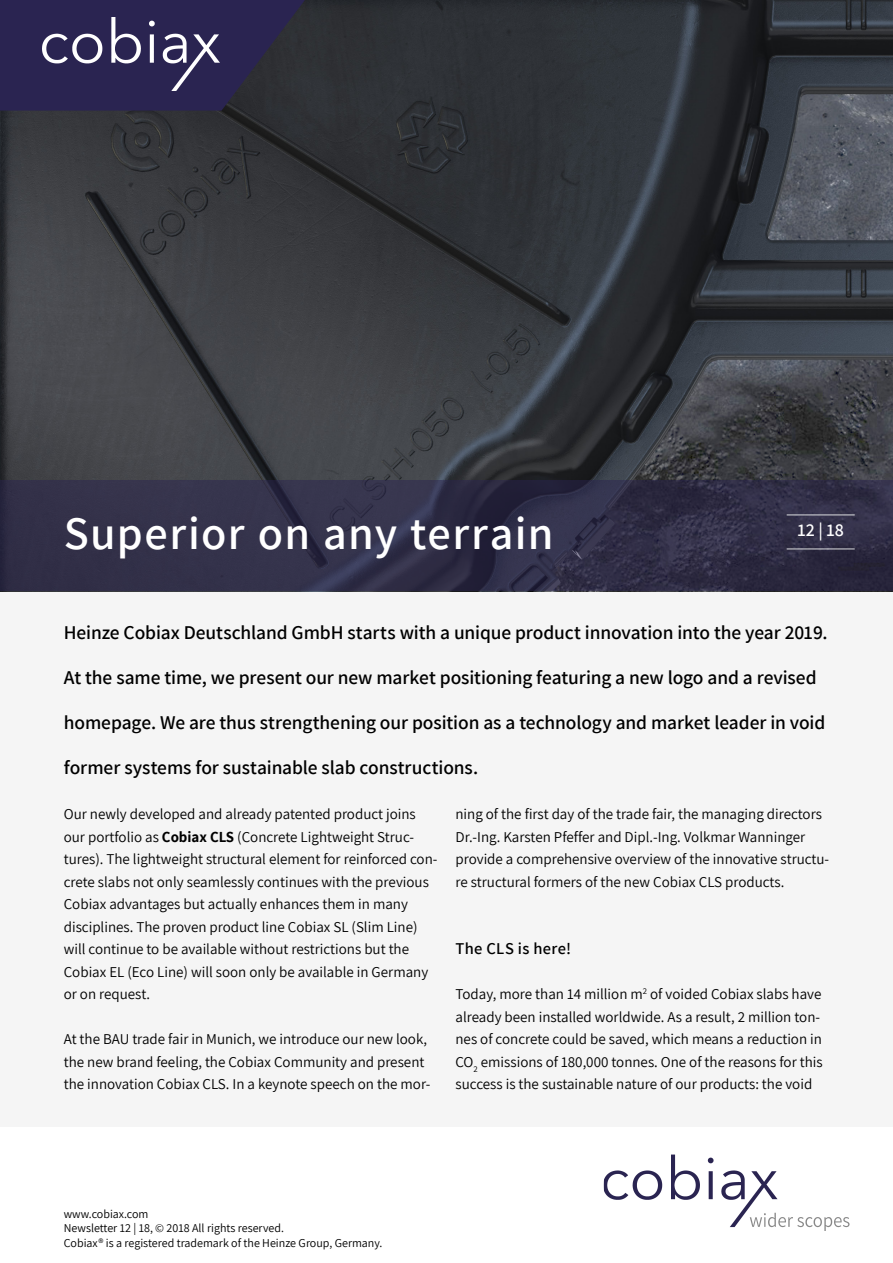
<style>
.page{position:relative;width:893px;height:1263px;background:#fff}
.page>*{position:absolute;margin:0;border:0;box-sizing:border-box;transform-origin:0 0}
.t1{font:600 46.5px "Assistant";letter-spacing:.03em;color:#fff}
.t2{font:600 19.5px "Assistant";letter-spacing:-.005em;color:#000}
.t3{font:600 18px "Assistant";color:#fff}
.t4{font:600 16.5px "Assistant";letter-spacing:.02em;color:#000}
.t5{font:15px/22.5px "Assistant";color:#000}
.t6{font:12px/14.4px "Assistant";color:#000}
.s1{font-weight:700}
</style>
<div class="page">
<div style="left:0;top:0;width:893px;height:1127px;background:#f5f5f5"></div>
<img style="left:604px;top:1154px;width:245px;height:76px">
<img style="left:0;top:0;width:893px;height:480px">
<svg style="left:0;top:0;width:305px;height:111px;background:#2a264a"></svg>
<svg style="left:0;top:480px;width:893px;height:111px;background:#312f47"></svg>
<img style="left:43px;top:17px;width:176px;height:73px">
<hr style="left:787px;top:514px;width:68px;height:1px;background:#dcdee0">
<hr style="left:787px;top:549px;width:68px;height:1px;background:#dcdee0">
<h1 class="t1" style="left:64px;top:502px;width:491px">Superior on any terrain</h1>
<p class="t3" style="left:797px;top:518px;width:48px">12 | 18</p>
<h2 class="t2" style="left:64px;top:619px;width:765px">Heinze Cobiax Deutschland GmbH starts with a unique product innovation into the year 2019.</h2>
<h2 class="t2" style="left:64px;top:664px;width:754px">At the same time, we present our new market positioning featuring a new logo and a revised</h2>
<h2 class="t2" style="left:64px;top:709px;width:763px">homepage. We are thus strengthening our position as a technology and market leader in void</h2>
<h2 class="t2" style="left:64px;top:754px;width:416px">former systems for sustainable slab constructions.</h2>
<p class="t5" style="left:64px;top:802px;width:375px">Our newly developed and already patented product joins our portfolio as <span class="s1">Cobiax CLS</span> (Concrete Lightweight Struc&shy;tures). The lightweight structural element for reinforced con&shy;crete slabs not only seamlessly continues with the previous Cobiax advantages but actually enhances them in many disciplines. The proven product line Cobiax SL (Slim Line) will continue to be available without restrictions but the Cobiax EL (Eco Line) will soon only be available in Germany or on request.</p>
<p class="t5" style="left:64px;top:1027px;width:368px">At the BAU trade fair in Munich, we introduce our new look, the new brand feeling, the Cobiax Community and present the innovation Cobiax CLS. In a keynote speech on the mor-</p>
<p class="t5" style="left:455px;top:802px;width:375px">ning of the first day of the trade fair, the managing directors Dr.-Ing. Karsten Pfeffer and Dipl.-Ing. Volkmar Wanninger provide a comprehensive overview of the innovative structu&shy;re structural formers of the new Cobiax CLS products.</p>
<p class="t4" style="left:455px;top:937px;width:117px">The CLS is here!</p>
<p class="t5" style="left:455px;top:982px;width:369px">Today, more than 14 million m<sup>2</sup> of voided Cobiax slabs have already been installed worldwide. As a result, 2 million ton&shy;nes of concrete could be saved, which means a reduction in CO<sub>2</sub> emissions of 180,000 tonnes. One of the reasons for this success is the sustainable nature of our products: the void</p>
<p class="t6" style="left:64px;top:1206px;width:320px">www.cobiax.com<br>Newsletter 12 | 18, © 2018 All rights reserved.<br>Cobiax® is a registered trademark of the Heinze Group, Germany.</p>
</div>
